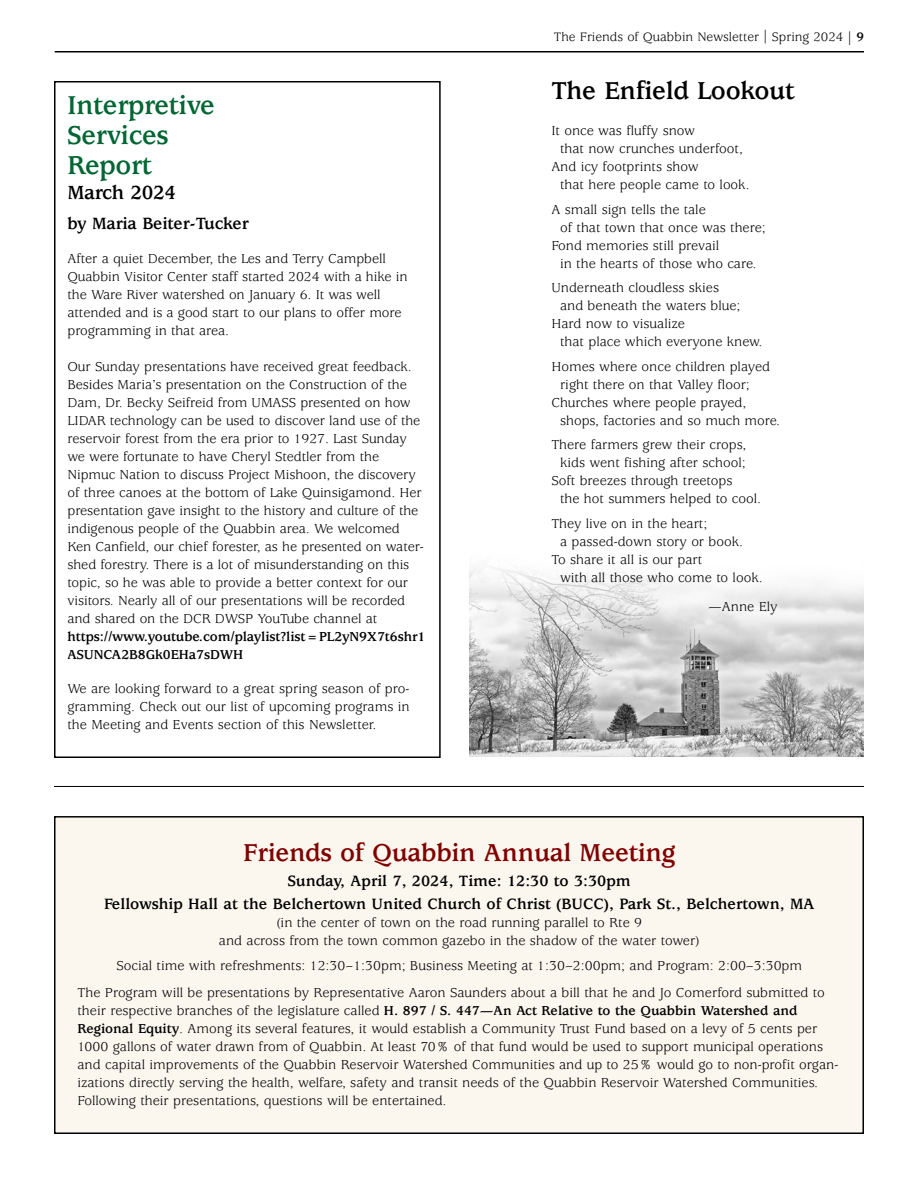
<style>
.page{position:relative;width:918px;height:1188px;background:#fff}
.page>*{position:absolute;margin:0;border:0;box-sizing:border-box;transform-origin:0 0}
.t1{font:700 28.5px/30px "Usherwood";letter-spacing:-.01em;color:#063}
.t2{font:700 27px "Usherwood";letter-spacing:-.01em;color:#800000}
.t3{font:700 27px "Usherwood";letter-spacing:-.01em;color:#000}
.t4{font:700 21px "Usherwood";letter-spacing:-.015em;color:#000}
.t5{font:700 18px "Usherwood";letter-spacing:-.01em;color:#000}
.t6{font:700 16.5px/23px "Usherwood";color:#000;text-align:center}
.t7{font:14.25px/18px "Usherwood";color:#000}
.t8{font:700 14.25px/18px "Usherwood";letter-spacing:-.005em;color:#000}
.t9{font:13.5px "Usherwood";color:#000}
.s1{font-weight:700}
</style>
<div class="page">
<img style="left:470px;top:567px;width:393px;height:190px">
<hr style="left:55px;top:51px;width:809px;height:1px;background:#000">
<div style="left:54px;top:81px;width:387px;height:677px;border:2px solid #000"></div>
<hr style="left:54px;top:786px;width:810px;height:1px;background:#000">
<div style="left:55px;top:817px;width:808px;height:316px;background:#fbf7ef"></div>
<div style="left:54px;top:816px;width:810px;height:318px;border:2px solid #000"></div>
<h1 class="t1" style="left:68px;top:93px;width:149px">Interpretive<br>Services<br>Report</h1>
<h3 class="t4" style="left:68px;top:185px;width:110px">March 2024</h3>
<p class="t5" style="left:68px;top:217px;width:183px">by Maria Beiter-Tucker</p>
<p class="t7" style="left:68px;top:251px;width:342px">After a quiet December, the Les and Terry Campbell Quabbin Visitor Center staff started 2024 with a hike in the Ware River watershed on January 6. It was well attended and is a good start to our plans to offer more programming in that area.</p>
<p class="t7" style="left:68px;top:359px;width:358px">Our Sunday presentations have received great feedback.<br>Besides Maria’s presentation on the Construction of the Dam, Dr. Becky Seifreid from UMASS presented on how LIDAR technology can be used to discover land use of the reservoir forest from the era prior to 1927. Last Sunday we were fortunate to have Cheryl Stedtler from the Nipmuc Nation to discuss Project Mishoon, the discovery of three canoes at the bottom of Lake Quinsigamond. Her presentation gave insight to the history and culture of the indigenous people of the Quabbin area. We welcomed Ken Canfield, our chief forester, as he presented on water&shy;shed forestry. There is a lot of misunderstanding on this topic, so he was able to provide a better context for our visitors. Nearly all of our presentations will be recorded and shared on the DCR DWSP YouTube channel at</p>
<p class="t8" style="left:68px;top:629px;width:359px">https://www.youtube.com/playlist?list=PL2yN9X7t6shr1<br>ASUNCA2B8Gk0EHa7sDWH</p>
<p class="t7" style="left:68px;top:681px;width:344px;text-align:justify">We are looking forward to a great spring season of pro&shy;gramming. Check out our list of upcoming programs in the Meeting and Events section of this Newsletter.</p>
<p class="t9" style="left:554px;top:32px;width:312px">The Friends of Quabbin Newsletter | Spring 2024 <span class="s1">| 9</span></p>
<h2 class="t3" style="left:551px;top:81px;width:245px">The Enfield Lookout</h2>
<p class="t7" style="left:551px;top:123px;width:145px">It once was fluffy snow</p>
<p class="t7" style="left:560px;top:141px;width:184px">that now crunches underfoot,</p>
<p class="t7" style="left:551px;top:159px;width:149px">And icy footprints show</p>
<p class="t7" style="left:560px;top:177px;width:191px">that here people came to look.</p>
<p class="t7" style="left:551px;top:202px;width:156px">A small sign tells the tale</p>
<p class="t7" style="left:560px;top:220px;width:207px">of that town that once was there;</p>
<p class="t7" style="left:551px;top:238px;width:169px">Fond memories still prevail</p>
<p class="t7" style="left:560px;top:256px;width:198px">in the hearts of those who care.</p>
<p class="t7" style="left:551px;top:280px;width:169px">Underneath cloudless skies</p>
<p class="t7" style="left:560px;top:298px;width:182px">and beneath the waters blue;</p>
<p class="t7" style="left:551px;top:316px;width:135px">Hard now to visualize</p>
<p class="t7" style="left:560px;top:334px;width:204px">that place which everyone knew.</p>
<p class="t7" style="left:551px;top:359px;width:220px">Homes where once children played</p>
<p class="t7" style="left:560px;top:377px;width:191px">right there on that Valley floor;</p>
<p class="t7" style="left:551px;top:395px;width:197px">Churches where people prayed,</p>
<p class="t7" style="left:560px;top:413px;width:222px">shops, factories and so much more.</p>
<p class="t7" style="left:551px;top:437px;width:196px">There farmers grew their crops,</p>
<p class="t7" style="left:560px;top:455px;width:187px">kids went fishing after school;</p>
<p class="t7" style="left:551px;top:473px;width:183px">Soft breezes through treetops</p>
<p class="t7" style="left:560px;top:491px;width:203px">the hot summers helped to cool.</p>
<p class="t7" style="left:551px;top:516px;width:158px">They live on in the heart;</p>
<p class="t7" style="left:560px;top:534px;width:185px">a passed-down story or book.</p>
<p class="t7" style="left:551px;top:552px;width:152px">To share it all is our part</p>
<p class="t7" style="left:560px;top:570px;width:204px">with all those who come to look.</p>
<p class="t7" style="left:708px;top:599px;width:71px">—Anne Ely</p>
<h2 class="t2" style="left:243px;top:843px;width:434px">Friends of Quabbin Annual Meeting</h2>
<p class="t6" style="left:104px;top:871px;width:712px">Sunday, April 7, 2024, Time: 12:30 to 3:30pm<br>Fellowship Hall at the Belchertown United Church of Christ (BUCC), Park St., Belchertown, MA</p>
<p class="t7" style="left:219px;top:915px;width:482px;text-align:center">(in the center of town on the road running parallel to Rte 9<br>and across from the town common gazebo in the shadow of the water tower)</p>
<p class="t7" style="left:78px;top:954px;width:749px;line-height:27px;text-indent:39px">Social time with refreshments: 12:30–1:30pm; Business Meeting at 1:30–2:00pm; and Program: 2:00–3:30pm<br>The Program will be presentations by Representative Aaron Saunders about a bill that he and Jo Comerford submitted to</p>
<p class="t7" style="left:78px;top:1003px;width:762px">their respective branches of the legislature called <span class="s1">H. 897 / S. 447—An Act Relative to the Quabbin Watershed and Regional Equity</span>. Among its several features, it would establish a Community Trust Fund based on a levy of 5 cents per 1000 gallons of water drawn from of Quabbin. At least 70% of that fund would be used to support municipal operations and capital improvements of the Quabbin Reservoir Watershed Communities and up to 25% would go to non-profit organ&shy;izations directly serving the health, welfare, safety and transit needs of the Quabbin Reservoir Watershed Communities.<br>Following their presentations, questions will be entertained.</p>
</div>
